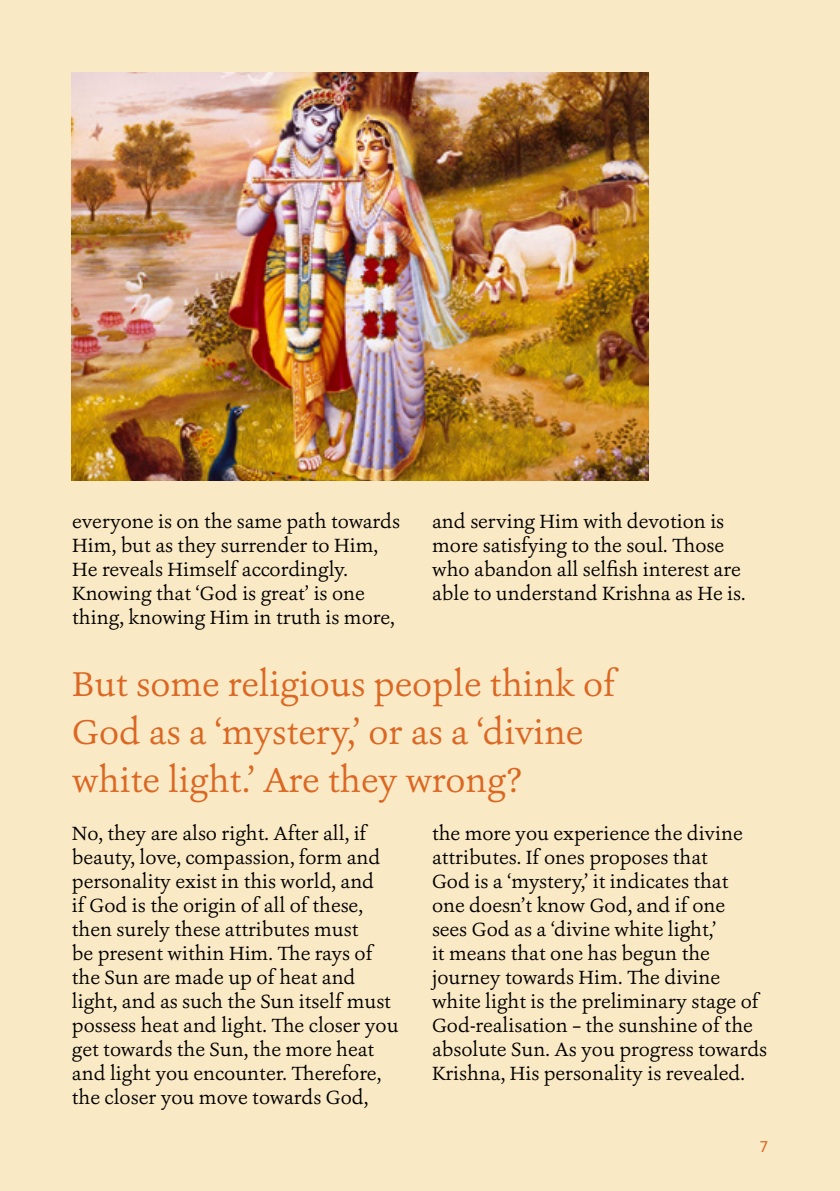
<style>
.page{position:relative;width:840px;height:1191px;background:#fff}
.page>*{position:absolute;margin:0;border:0;box-sizing:border-box;transform-origin:0 0}
.t1{font:36px/48px "Ashbury";color:#db6723}
.t2{font:20px/24px "Ashbury";color:#000}
.t3{font:16px "Ricardo";color:#db6723}
</style>
<div class="page">
<div style="left:0;top:0;width:839px;height:1191px;background:#fae9c5"></div>
<img style="left:72px;top:72px;width:575px;height:408px">
<p class="t2" style="left:72px;top:509px;width:329px">everyone is on the same path towards Him, but as they surrender to Him, He reveals Himself accordingly.<br>Knowing that ‘God is great’ is one thing, knowing Him in truth is more,</p>
<p class="t2" style="left:432px;top:509px;width:315px">and serving Him with devotion is more satisfying to the soul. Those who abandon all selfish interest are able to understand Krishna as He is.</p>
<h1 class="t1" style="left:72px;top:660px;width:544px">But some religious people think of<br>God as a ‘mystery,’ or as a ‘divine white light.’ Are they wrong?</h1>
<p class="t2" style="left:72px;top:821px;width:328px">No, they are also right. After all, if beauty, love, compassion, form and personality exist in this world, and<br>if God is the origin of all of these, then surely these attributes must<br>be present within Him. The rays of the Sun are made up of heat and light, and as such the Sun itself must possess heat and light. The closer you get towards the Sun, the more heat and light you encounter. Therefore, the closer you move towards God,</p>
<p class="t2" style="left:432px;top:821px;width:336px">the more you experience the divine attributes. If ones proposes that<br>God is a ‘mystery,’ it indicates that<br>one doesn’t know God, and if one<br>sees God as a ‘divine white light,’<br>it means that one has begun the journey towards Him. The divine white light is the preliminary stage of God-realisation – the sunshine of the absolute Sun. As you progress towards Krishna, His personality is revealed.</p>
<p class="t3" style="left:759px;top:1136px;width:10px">7</p>
</div>
